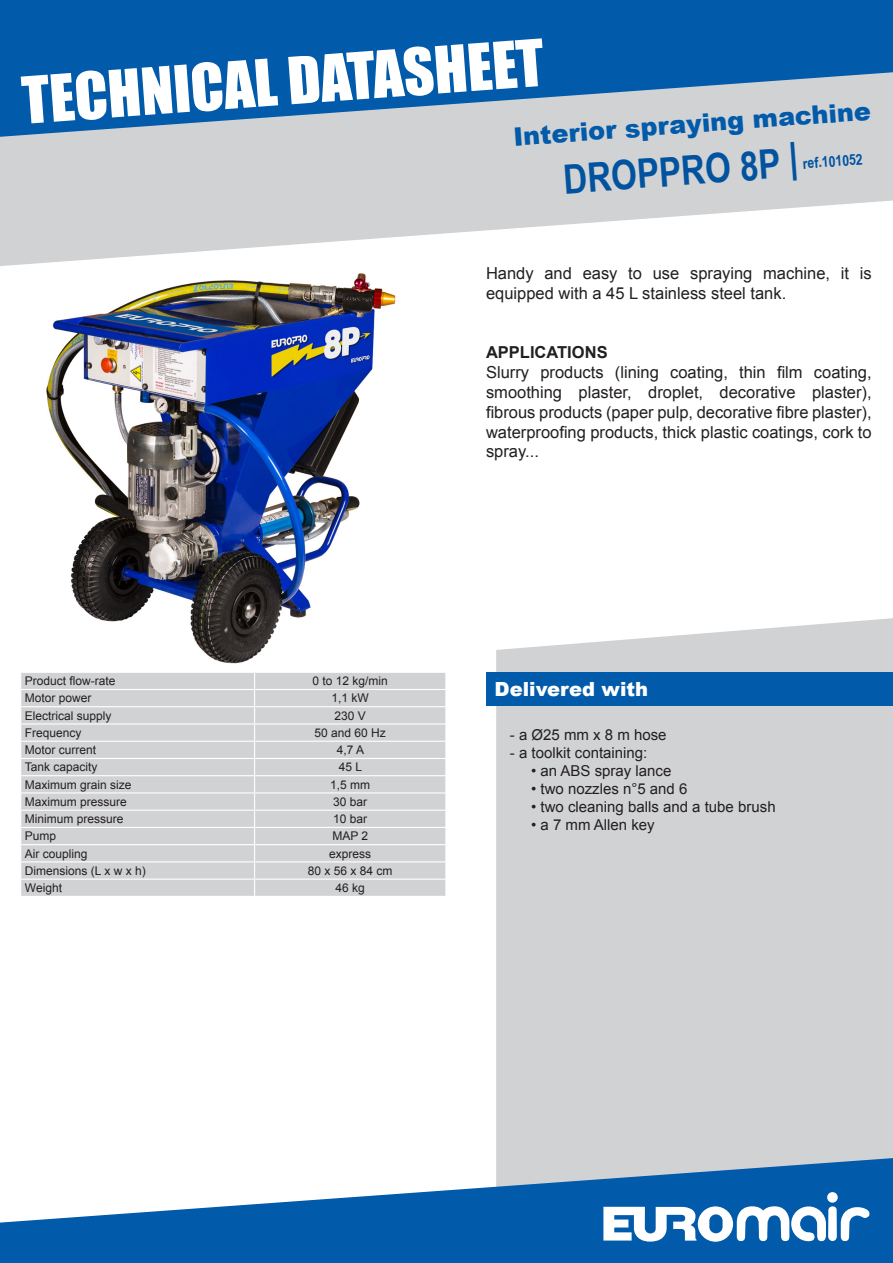
<style>
.page{position:relative;width:893px;height:1263px;background:#fff}
.page>*{position:absolute;margin:0;border:0;box-sizing:border-box;transform-origin:0 0}
.t1{font:60px "Impact";color:#fff}
.t2{font:700 40.5px "Arial Narrow";color:#0153a0}
.t3{font:900 25.5px "Arial";color:#015aaa}
.t4{font:900 19.5px "Arial";color:#fff}
.t5{font:16.5px/19.8px "Arial";color:#231f20}
.t6{font:700 16.5px "Arial";color:#231f20}
.t7{font:15px "Arial";color:#231f20}
.t8{font:700 15px "Arial Narrow";color:#0153a0}
.t9{font:12px "Arial";color:#231f20}
</style>
<div class="page">
<svg style="left:0;top:137px;width:893px;height:129px;fill:#d1d2d4"></svg>
<div style="left:496px;top:618px;width:397px;height:540px;background:#d1d2d4"></div>
<svg style="left:0;top:1158px;width:893px;height:105px;fill:#015aaa"></svg>
<svg style="left:603px;top:1206px;width:269px;height:36px"></svg>
<div style="left:827px;top:1192px;width:11px;height:11px;background:#fff;border-radius:50%"></div>
<svg style="left:0;top:0;width:893px;height:137px;background:#3276b3"></svg>
<img style="left:46px;top:273px;width:350px;height:391px">
<div style="left:486px;top:672px;width:407px;height:33px;background:#015aaa"></div>
<div style="left:21px;top:673px;width:424px;height:223px;background:#d1d2d4"></div>
<hr style="left:20px;top:689px;width:235px;height:1px;background:#fff">
<hr style="left:255px;top:689px;width:191px;height:1px;background:#fff">
<hr style="left:20px;top:706px;width:235px;height:1px;background:#fff">
<hr style="left:255px;top:706px;width:191px;height:1px;background:#fff">
<hr style="left:20px;top:723px;width:235px;height:1px;background:#fff">
<hr style="left:255px;top:723px;width:191px;height:1px;background:#fff">
<hr style="left:20px;top:741px;width:235px;height:1px;background:#fff">
<hr style="left:255px;top:741px;width:191px;height:1px;background:#fff">
<hr style="left:20px;top:758px;width:235px;height:1px;background:#fff">
<hr style="left:255px;top:758px;width:191px;height:1px;background:#fff">
<hr style="left:20px;top:775px;width:235px;height:1px;background:#fff">
<hr style="left:255px;top:775px;width:191px;height:1px;background:#fff">
<hr style="left:20px;top:792px;width:235px;height:1px;background:#fff">
<hr style="left:255px;top:792px;width:191px;height:1px;background:#fff">
<hr style="left:20px;top:810px;width:235px;height:1px;background:#fff">
<hr style="left:255px;top:810px;width:191px;height:1px;background:#fff">
<hr style="left:20px;top:827px;width:235px;height:1px;background:#fff">
<hr style="left:255px;top:827px;width:191px;height:1px;background:#fff">
<hr style="left:20px;top:844px;width:235px;height:1px;background:#fff">
<hr style="left:255px;top:844px;width:191px;height:1px;background:#fff">
<hr style="left:20px;top:861px;width:235px;height:1px;background:#fff">
<hr style="left:255px;top:861px;width:191px;height:1px;background:#fff">
<hr style="left:20px;top:878px;width:235px;height:2px;background:#fff">
<hr style="left:255px;top:878px;width:191px;height:2px;background:#fff">
<svg style="left:254px;top:673px;width:1px;height:223px"></svg>
<svg style="left:445px;top:673px;width:1px;height:223px"></svg>
<h1 class="t1" style="left:19px;top:53px;width:525px;rotate:-4deg">TECHNICAL DATASHEET</h1>
<p class="t3" style="left:512px;top:118px;width:360px;rotate:-4deg">Interior spraying machine</p>
<p class="t2" style="left:561px;top:148px;width:237px;rotate:-4deg">DROPPRO 8P |</p>
<p class="t8" style="left:802px;top:152px;width:62px;rotate:-4deg">ref.101052</p>
<p class="t5" style="left:486px;top:264px;width:387px">Handy and easy to use spraying machine, it is equipped with a 45 L stainless steel tank.</p>
<p class="t9" style="left:25px;top:673px;width:92px">Product flow-rate</p>
<p class="t9" style="left:313px;top:673px;width:77px">0 to 12 kg/min</p>
<p class="t9" style="left:25px;top:690px;width:68px">Motor power</p>
<p class="t9" style="left:332px;top:690px;width:39px">1,1 kW</p>
<p class="t9" style="left:25px;top:708px;width:88px">Electrical supply</p>
<p class="t9" style="left:335px;top:708px;width:33px">230 V</p>
<p class="t9" style="left:25px;top:725px;width:58px">Frequency</p>
<p class="t9" style="left:315px;top:725px;width:73px">50 and 60 Hz</p>
<p class="t9" style="left:25px;top:742px;width:73px">Motor current</p>
<p class="t9" style="left:337px;top:742px;width:29px">4,7 A</p>
<p class="t9" style="left:25px;top:759px;width:74px">Tank capacity</p>
<p class="t9" style="left:339px;top:759px;width:25px">45 L</p>
<p class="t9" style="left:25px;top:777px;width:108px">Maximum grain size</p>
<p class="t9" style="left:330px;top:777px;width:42px">1,5 mm</p>
<p class="t9" style="left:25px;top:794px;width:104px">Maximum pressure</p>
<p class="t9" style="left:333px;top:794px;width:36px">30 bar</p>
<p class="t9" style="left:25px;top:811px;width:100px">Minimum pressure</p>
<p class="t9" style="left:333px;top:811px;width:36px">10 bar</p>
<p class="t9" style="left:25px;top:828px;width:33px">Pump</p>
<p class="t9" style="left:332px;top:828px;width:37px">MAP 2</p>
<p class="t9" style="left:25px;top:845px;width:64px">Air coupling</p>
<p class="t9" style="left:329px;top:845px;width:44px">express</p>
<p class="t9" style="left:25px;top:863px;width:122px">Dimensions (L x w x h)</p>
<p class="t9" style="left:308px;top:863px;width:86px">80 x 56 x 84 cm</p>
<p class="t9" style="left:25px;top:880px;width:39px">Weight</p>
<p class="t9" style="left:336px;top:880px;width:31px">46 kg</p>
<p class="t6" style="left:486px;top:342px;width:123px">APPLICATIONS</p>
<p class="t5" style="left:486px;top:363px;width:387px;text-align:justify">Slurry products (lining coating, thin film coating, smoothing plaster, droplet, decorative plaster), fibrous products (paper pulp, decorative fibre plaster), waterproofing products, thick plastic coatings, cork to spray...</p>
<p class="t4" style="left:495px;top:674px;width:155px">Delivered with</p>
<p class="t7" style="left:510px;top:725px;width:158px">- a Ø25 mm x 8 m hose</p>
<p class="t7" style="left:510px;top:743px;width:139px">- a toolkit containing:</p>
<p class="t7" style="left:531px;top:761px;width:142px">• an ABS spray lance</p>
<p class="t7" style="left:531px;top:779px;width:158px">• two nozzles n°5 and 6</p>
<p class="t7" style="left:531px;top:797px;width:246px">• two cleaning balls and a tube brush</p>
<p class="t7" style="left:531px;top:815px;width:125px">• a 7 mm Allen key</p>
</div>
